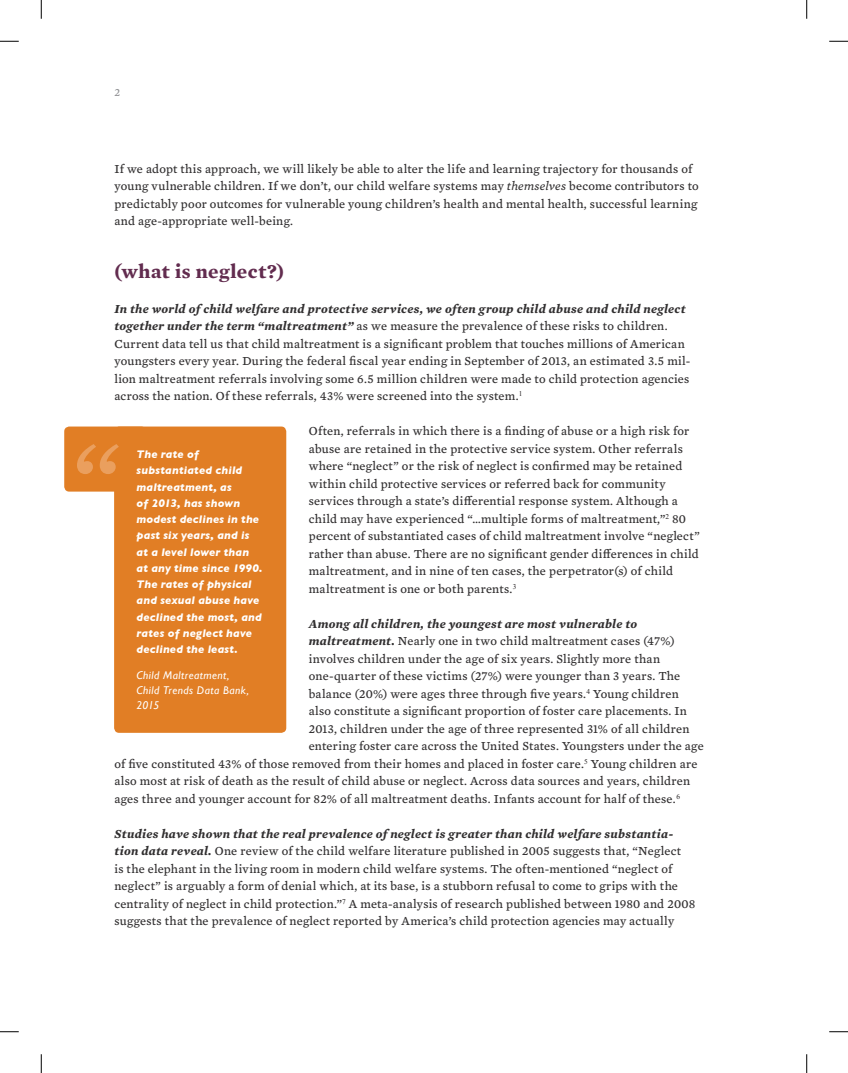
<style>
.page{position:relative;width:848px;height:1073px;background:#fff}
.page>*{position:absolute;margin:0;border:0;box-sizing:border-box;transform-origin:0 0}
.t1{font:700 20px "Mercury Text G4";letter-spacing:.025em;color:#622c4f}
.t2{font:12.5px/17.5px "Mercury Text G4";letter-spacing:.02em;color:#312f30}
.t3{font:italic 700 12.5px "Mercury Text G4";letter-spacing:.02em;color:#312f30}
.t4{font:italic 700 11.25px/16.2px "Gill Sans";letter-spacing:.015em;color:#fff}
.t5{font:italic 11.25px/15px "Gill Sans";letter-spacing:.035em;color:#fff}
.t6{font:11.25px "Mercury Text G4";color:#919295}
.s1{font-style:italic}
.s2{font-weight:700;font-style:italic}
</style>
<div class="page">
<div style="left:64px;top:426px;width:82px;height:65px;background:#e17e25;border-radius:5px"></div>
<div style="left:114px;top:426px;width:172px;height:307px;background:#e17e25;border-radius:5px"></div>
<svg style="left:77px;top:444px;width:42px;height:30px"></svg>
<svg style="left:0;top:40px;width:19px;height:2px"></svg>
<svg style="left:829px;top:40px;width:19px;height:2px"></svg>
<svg style="left:0;top:1031px;width:19px;height:1px"></svg>
<svg style="left:829px;top:1031px;width:19px;height:1px"></svg>
<svg style="left:40px;top:0;width:2px;height:19px"></svg>
<svg style="left:40px;top:1054px;width:2px;height:18px"></svg>
<svg style="left:806px;top:0;width:1px;height:19px"></svg>
<svg style="left:806px;top:1054px;width:1px;height:18px"></svg>
<p class="t6" style="left:114px;top:84px;width:7px">2</p>
<p class="t2" style="left:114px;top:159px;width:585px">If we adopt this approach, we will likely be able to alter the life and learning trajectory for thousands of young vulnerable children. If we don’t, our child welfare systems may <span class="s1">themselves</span> become contributors to predictably poor outcomes for vulnerable young children’s health and mental health, successful learning and age-appropriate well-being.</p>
<h1 class="t1" style="left:114px;top:256px;width:171px">(what is neglect?)</h1>
<p class="t2" style="left:114px;top:299px;width:577px"><span class="s2">In the world of child welfare and protective services, we often group child abuse and child neglect together under the term “maltreatment”</span> as we measure the prevalence of these risks to children.<br>Current data tell us that child maltreatment is a significant problem that touches millions of American youngsters every year. During the federal fiscal year ending in September of 2013, an estimated 3.5 mil&shy;lion maltreatment referrals involving some 6.5 million children were made to child protection agencies across the nation. Of these referrals, 43% were screened into the system.<sup>1</sup></p>
<p class="t2" style="left:309px;top:421px;width:392px">Often, referrals in which there is a finding of abuse or a high risk for abuse are retained in the protective service system. Other referrals where “neglect” or the risk of neglect is confirmed may be retained within child protective services or referred back for community services through a state’s differential response system. Although a child may have experienced “…multiple forms of maltreatment,”<sup>2</sup> 80 percent of substantiated cases of child maltreatment involve “neglect” rather than abuse. There are no significant gender differences in child maltreatment, and in nine of ten cases, the perpetrator(s) of child maltreatment is one or both parents.<sup>3</sup></p>
<p class="t3" style="left:309px;top:614px;width:330px">Among all children, the youngest are most vulnerable to</p>
<p class="t2" style="left:309px;top:631px;width:367px"><span class="s2">maltreatment.</span> Nearly one in two child maltreatment cases (47%)</p>
<p class="t2" style="left:309px;top:649px;width:353px">involves children under the age of six years. Slightly more than</p>
<p class="t2" style="left:309px;top:666px;width:373px">one-quarter of these victims (27%) were younger than 3 years. The</p>
<p class="t2" style="left:309px;top:684px;width:371px">balance (20%) were ages three through five years.<sup>4</sup> Young children</p>
<p class="t2" style="left:309px;top:701px;width:379px">also constitute a significant proportion of foster care placements. In</p>
<p class="t2" style="left:309px;top:719px;width:382px">2013, children under the age of three represented 31% of all children</p>
<p class="t2" style="left:309px;top:736px;width:396px">entering foster care across the United States. Youngsters under the age</p>
<p class="t2" style="left:114px;top:754px;width:584px">of five constituted 43% of those removed from their homes and placed in foster care.<sup>5</sup> Young children are</p>
<p class="t2" style="left:114px;top:771px;width:577px">also most at risk of death as the result of child abuse or neglect. Across data sources and years, children</p>
<p class="t2" style="left:114px;top:789px;width:567px">ages three and younger account for 82% of all maltreatment deaths. Infants account for half of these.<sup>6</sup></p>
<p class="t2" style="left:114px;top:824px;width:582px"><span class="s2">Studies have shown that the real prevalence of neglect is greater than child welfare substantia&shy;tion data reveal.</span> One review of the child welfare literature published in 2005 suggests that, “Neglect<br>is the elephant in the living room in modern child welfare systems. The often-mentioned “neglect of neglect” is arguably a form of denial which, at its base, is a stubborn refusal to come to grips with the centrality of neglect in child protection.”<sup>7</sup> A meta-analysis of research published between 1980 and 2008 suggests that the prevalence of neglect reported by America’s child protection agencies may actually</p>
<p class="t4" style="left:137px;top:446px;width:127px">The rate of substantiated child maltreatment, as<br>of 2013, has shown modest declines in the past six years, and is at a level lower than at any time since 1990.<br>The rates of physical and sexual abuse have declined the most, and rates of neglect have declined the least.</p>
<p class="t5" style="left:137px;top:668px;width:114px">Child Maltreatment,<br>Child Trends Data Bank,<br>2015</p>
</div>
